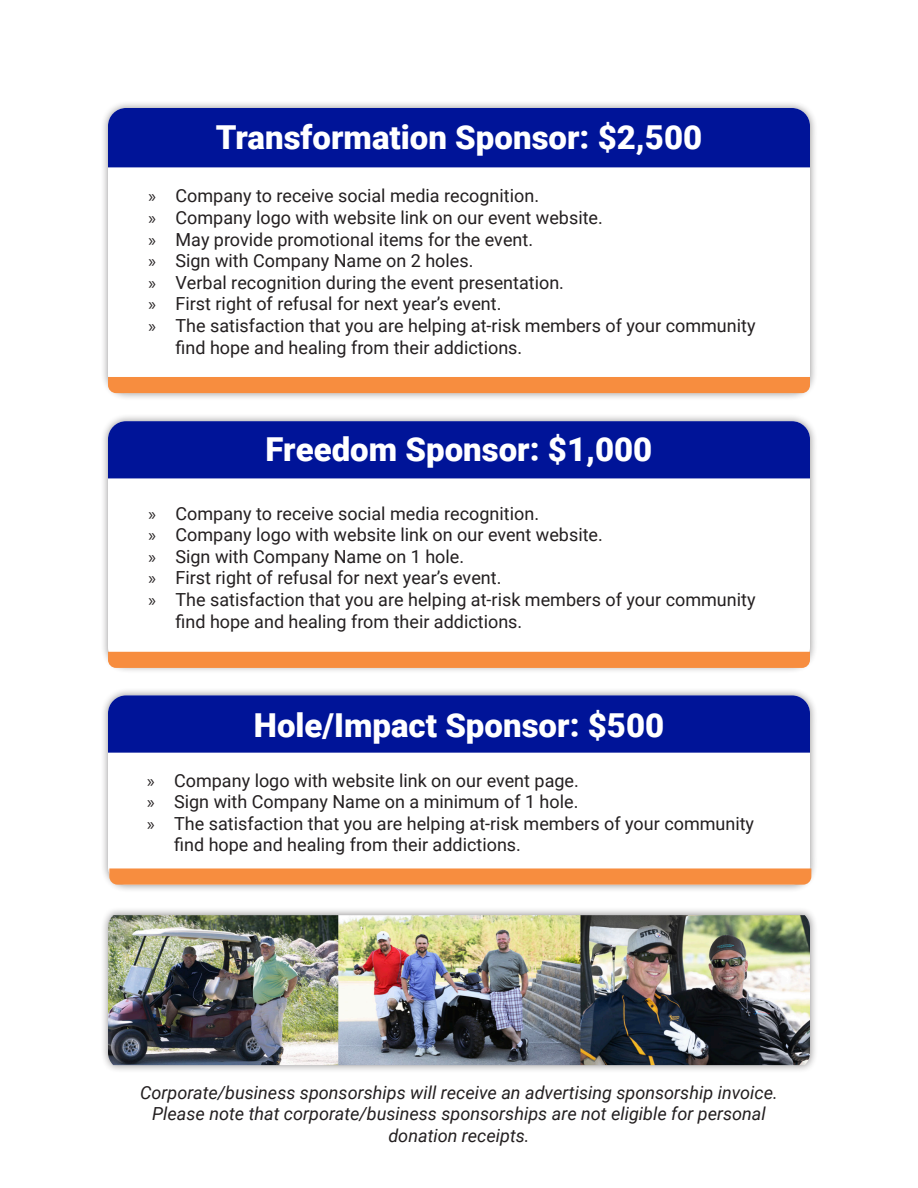
<style>
.page{position:relative;width:918px;height:1188px;background:#fff}
.page>*{position:absolute;margin:0;border:0;box-sizing:border-box;transform-origin:0 0}
.t1{font:900 33px "Roboto";color:#fff}
.t2{font:18px/21.6px "Roboto";color:#231f20}
.t3{font:italic 18px/21.6px "Roboto";color:#231f20;text-align:center}
.s1{font-family:"Myriad Pro"}
</style>
<div class="page">
<div style="left:100px;top:100px;width:718px;height:302px;background:#231f20;opacity:.5"></div>
<div style="left:108px;top:108px;width:702px;height:285px;background:#fff;border-radius:18px"></div>
<div style="left:108px;top:108px;width:702px;height:59px;background:#001498"></div>
<div style="left:108px;top:377px;width:702px;height:16px;background:#f78d3f"></div>
<div style="left:100px;top:413px;width:718px;height:260px;background:#231f20;opacity:.5"></div>
<div style="left:108px;top:421px;width:702px;height:244px;background:#fff;border-radius:18px"></div>
<div style="left:108px;top:421px;width:702px;height:57px;background:#001498"></div>
<div style="left:108px;top:652px;width:702px;height:16px;background:#f78d3f"></div>
<div style="left:100px;top:687px;width:718px;height:206px;background:#231f20;opacity:.5"></div>
<div style="left:108px;top:695px;width:702px;height:190px;background:#fff;border-radius:18px"></div>
<div style="left:108px;top:695px;width:702px;height:58px;background:#001498"></div>
<svg style="left:109px;top:868px;width:702px;height:17px"></svg>
<div style="left:100px;top:907px;width:718px;height:166px;background:#231f20;opacity:.5"></div>
<img style="left:108px;top:915px;width:702px;height:150px">
<p class="t1" style="left:216px;top:115px;width:488px">Transformation Sponsor: $2,500</p>
<p class="t2" style="left:148px;top:185px;width:392px"><span class="s1">»</span> Company to receive social media recognition.</p>
<p class="t2" style="left:148px;top:206px;width:456px"><span class="s1">»</span> Company logo with website link on our event website.</p>
<p class="t2" style="left:148px;top:228px;width:386px"><span class="s1">»</span> May provide promotional items for the event.</p>
<p class="t2" style="left:148px;top:249px;width:327px"><span class="s1">»</span> Sign with Company Name on 2 holes.</p>
<p class="t2" style="left:148px;top:271px;width:417px"><span class="s1">»</span> Verbal recognition during the event presentation.</p>
<p class="t2" style="left:148px;top:293px;width:354px"><span class="s1">»</span> First right of refusal for next year’s event.</p>
<p class="t2" style="left:176px;top:314px;width:582px;text-indent:-27px"><span class="s1">»</span> The satisfaction that you are helping at-risk members of your community find hope and healing from their addictions.</p>
<p class="t1" style="left:266px;top:426px;width:388px">Freedom Sponsor: $1,000</p>
<p class="t2" style="left:148px;top:502px;width:392px"><span class="s1">»</span> Company to receive social media recognition.</p>
<p class="t2" style="left:148px;top:523px;width:456px"><span class="s1">»</span> Company logo with website link on our event website.</p>
<p class="t2" style="left:148px;top:545px;width:317px"><span class="s1">»</span> Sign with Company Name on 1 hole.</p>
<p class="t2" style="left:148px;top:567px;width:354px"><span class="s1">»</span> First right of refusal for next year’s event.</p>
<p class="t2" style="left:176px;top:588px;width:582px;text-indent:-27px"><span class="s1">»</span> The satisfaction that you are helping at-risk members of your community find hope and healing from their addictions.</p>
<p class="t1" style="left:254px;top:702px;width:412px">Hole/Impact Sponsor: $500</p>
<p class="t2" style="left:147px;top:769px;width:433px"><span class="s1">»</span> Company logo with website link on our event page.</p>
<p class="t2" style="left:147px;top:790px;width:433px"><span class="s1">»</span> Sign with Company Name on a minimum of 1 hole.</p>
<p class="t2" style="left:174px;top:812px;width:582px;text-indent:-27px"><span class="s1">»</span> The satisfaction that you are helping at-risk members of your community find hope and healing from their addictions.</p>
<p class="t3" style="left:140px;top:1081px;width:639px">Corporate/business sponsorships will receive an advertising sponsorship invoice.</p>
<p class="t3" style="left:152px;top:1103px;width:615px">Please note that corporate/business sponsorships are not eligible for personal donation receipts.</p>
</div>
